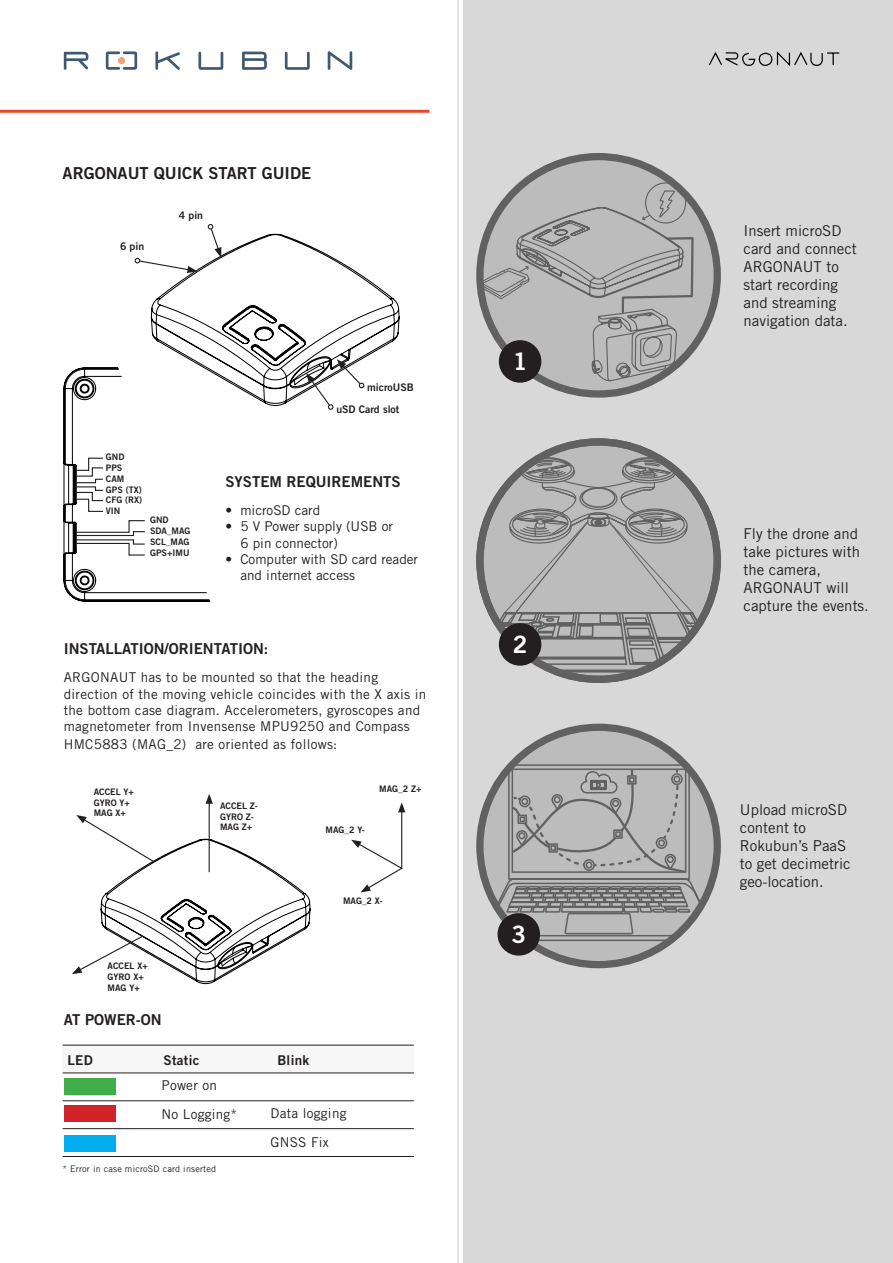
<style>
.page{position:relative;width:893px;height:1263px;background:#fff}
.page>*{position:absolute;margin:0;border:0;box-sizing:border-box;transform-origin:0 0}
.t1{font:24px "Trade Gothic LT Std Bd 2";color:#fff}
.t2{font:16.5px "Trade Gothic LT Std Bd 2";color:#231f20}
.t3{font:15px/18px "Trade Gothic LT Std";color:#231f20}
.t4{font:15px "Trade Gothic LT Std Bd 2";color:#231f20}
.t5{font:13.5px/16.2px "Trade Gothic LT Std";letter-spacing:.02em;color:#231f20}
.t6{font:13.5px/16.2px "Trade Gothic LT Std";color:#231f20}
.t7{font:13.5px "Trade Gothic LT Std Bd 2";letter-spacing:.02em;color:#231f20}
.t8{font:10.5px "Trade Gothic LT Std Bd 2";color:#231f20}
.t9{font:9px "Trade Gothic LT Std Bd 2";color:#231f20}
.t10{font:9px "Trade Gothic LT Std";letter-spacing:.02em;color:#231f20}
</style>
<div class="page">
<svg style="left:63px;top:368px;width:44px;height:233px"></svg>
<svg style="left:107px;top:367px;width:104px;height:235px"></svg>
<div style="left:463px;top:0;width:430px;height:1263px;background:#d8d8d8"></div>
<hr style="left:0;top:110px;width:429px;height:3px;background:#e64730">
<svg style="left:135px;top:224px;width:264px;height:187px"></svg>
<hr style="left:457px;top:0;width:2px;height:1263px;background:#d8d8d8">
<svg style="left:106px;top:51px;width:31px;height:19px"></svg>
<svg style="left:155px;top:51px;width:25px;height:19px"></svg>
<svg style="left:198px;top:52px;width:25px;height:18px"></svg>
<svg style="left:285px;top:52px;width:25px;height:18px"></svg>
<svg style="left:328px;top:51px;width:24px;height:19px"></svg>
<svg style="left:242px;top:52px;width:25px;height:18px"></svg>
<svg style="left:64px;top:52px;width:25px;height:18px"></svg>
<svg style="left:708px;top:51px;width:132px;height:15px"></svg>
<svg style="left:75px;top:519px;width:71px;height:37px"></svg>
<svg style="left:75px;top:457px;width:29px;height:55px"></svg>
<div style="left:476px;top:153px;width:245px;height:245px;background:#616161;border-radius:50%"></div>
<div style="left:484px;top:160px;width:230px;height:230px;background:#bdbcbc;border-radius:50%"></div>
<svg style="left:478px;top:182px;width:217px;height:209px"></svg>
<div style="left:499px;top:340px;width:42px;height:43px;background:#231f20;border-radius:50%"></div>
<svg style="left:476px;top:438px;width:245px;height:245px;fill:#bdbcbc"></svg>
<div style="left:499px;top:623px;width:42px;height:43px;background:#231f20;border-radius:50%"></div>
<div style="left:476px;top:724px;width:245px;height:244px;background:#616161;border-radius:50%"></div>
<div style="left:484px;top:731px;width:230px;height:230px;background:#bdbcbc;border-radius:50%"></div>
<svg style="left:495px;top:763px;width:209px;height:206px"></svg>
<svg style="left:510px;top:767px;width:177px;height:107px"></svg>
<div style="left:667px;top:856px;width:7px;height:7px;border:2px solid #616161;border-radius:50%"></div>
<div style="left:497px;top:913px;width:43px;height:43px;background:#231f20;border-radius:50%"></div>
<hr style="left:209px;top:801px;width:1px;height:71px;background:#231f20">
<svg style="left:206px;top:794px;width:7px;height:10px"></svg>
<svg style="left:72px;top:815px;width:238px;height:169px"></svg>
<hr style="left:401px;top:810px;width:1px;height:58px;background:#231f20">
<svg style="left:398px;top:802px;width:7px;height:10px"></svg>
<svg style="left:351px;top:840px;width:52px;height:52px"></svg>
<div style="left:63px;top:1045px;width:351px;height:28px;background:#f7f7f7"></div>
<hr style="left:63px;top:1045px;width:351px;height:1px;background:#231f20">
<hr style="left:63px;top:1073px;width:351px;height:1px;background:#231f20">
<hr style="left:63px;top:1100px;width:351px;height:1px;background:#231f20">
<hr style="left:63px;top:1128px;width:351px;height:1px;background:#231f20">
<hr style="left:63px;top:1156px;width:351px;height:1px;background:#231f20">
<div style="left:64px;top:1078px;width:52px;height:16px;background:#40ae49"></div>
<div style="left:64px;top:1105px;width:52px;height:17px;background:#d1232a"></div>
<div style="left:64px;top:1135px;width:52px;height:16px;background:#00aeef"></div>
<p class="t2" style="left:63px;top:163px;width:250px">ARGONAUT QUICK START GUIDE</p>
<p class="t8" style="left:120px;top:240px;width:26px">6 pin</p>
<p class="t8" style="left:179px;top:209px;width:26px">4 pin</p>
<p class="t9" style="left:106px;top:451px;width:20px">GND</p>
<p class="t9" style="left:106px;top:462px;width:18px">PPS</p>
<p class="t9" style="left:106px;top:473px;width:20px">CAM</p>
<p class="t9" style="left:106px;top:484px;width:37px">GPS (TX)</p>
<p class="t9" style="left:106px;top:495px;width:38px">CFG (RX)</p>
<p class="t9" style="left:106px;top:505px;width:16px">VIN</p>
<p class="t9" style="left:150px;top:515px;width:20px">GND</p>
<p class="t9" style="left:150px;top:525px;width:42px">SDA_MAG</p>
<p class="t9" style="left:150px;top:536px;width:41px">SCL_MAG</p>
<p class="t9" style="left:150px;top:547px;width:41px">GPS+IMU</p>
<p class="t8" style="left:367px;top:381px;width:48px">microUSB</p>
<p class="t8" style="left:336px;top:403px;width:64px">uSD Card slot</p>
<p class="t4" style="left:225px;top:472px;width:177px">SYSTEM REQUIREMENTS</p>
<p class="t6" style="left:225px;top:502px;width:96px">• microSD card</p>
<p class="t6" style="left:240px;top:518px;width:154px;text-indent:-15px">• 5 V Power supply (USB or<br>6 pin connector)</p>
<p class="t6" style="left:240px;top:551px;width:179px;text-indent:-15px">• Computer with SD card reader and internet access</p>
<p class="t4" style="left:64px;top:639px;width:206px">INSTALLATION/ORIENTATION:</p>
<p class="t5" style="left:64px;top:669px;width:364px">ARGONAUT has to be mounted so that the heading direction of the moving vehicle coincides with the X axis in the bottom case diagram. Accelerometers, gyroscopes and magnetometer from Invensense MPU9250 and Compass</p>
<p class="t5" style="left:64px;top:736px;width:275px">HMC5883 (MAG_2) are oriented as follows:</p>
<p class="t9" style="left:94px;top:786px;width:42px">ACCEL Y+</p>
<p class="t9" style="left:94px;top:797px;width:38px">GYRO Y+</p>
<p class="t9" style="left:94px;top:808px;width:34px">MAG X+</p>
<p class="t9" style="left:220px;top:800px;width:39px">ACCEL Z-</p>
<p class="t9" style="left:220px;top:811px;width:35px">GYRO Z-</p>
<p class="t9" style="left:220px;top:822px;width:34px">MAG Z+</p>
<p class="t9" style="left:326px;top:824px;width:41px">MAG_2 Y-</p>
<p class="t9" style="left:379px;top:783px;width:44px">MAG_2 Z+</p>
<p class="t9" style="left:108px;top:960px;width:42px">ACCEL X+</p>
<p class="t9" style="left:108px;top:971px;width:38px">GYRO X+</p>
<p class="t9" style="left:108px;top:982px;width:34px">MAG Y+</p>
<p class="t4" style="left:64px;top:1010px;width:99px">AT POWER-ON</p>
<p class="t7" style="left:67px;top:1052px;width:27px">LED</p>
<p class="t7" style="left:164px;top:1052px;width:37px">Static</p>
<p class="t7" style="left:277px;top:1052px;width:33px">Blink</p>
<p class="t9" style="left:343px;top:895px;width:41px">MAG_2 X-</p>
<p class="t5" style="left:161px;top:1077px;width:57px">Power on</p>
<p class="t5" style="left:161px;top:1105px;width:77px">No Logging*</p>
<p class="t5" style="left:270px;top:1105px;width:78px">Data logging</p>
<p class="t5" style="left:270px;top:1134px;width:60px">GNSS Fix</p>
<p class="t10" style="left:63px;top:1164px;width:155px">* Error in case microSD card inserted</p>
<p class="t1" style="left:513px;top:347px;width:16px">1</p>
<p class="t1" style="left:513px;top:630px;width:16px">2</p>
<p class="t1" style="left:511px;top:919px;width:16px">3</p>
<p class="t3" style="left:743px;top:221px;width:115px">Insert microSD card and connect<br>ARGONAUT to start recording</p>
<p class="t3" style="left:743px;top:293px;width:94px">and streaming</p>
<p class="t3" style="left:743px;top:311px;width:106px">navigation data.</p>
<p class="t3" style="left:743px;top:524px;width:118px">Fly the drone and take pictures with the camera,</p>
<p class="t3" style="left:743px;top:578px;width:127px">ARGONAUT will capture the events.</p>
<p class="t3" style="left:740px;top:801px;width:109px">Upload microSD content to</p>
<p class="t3" style="left:740px;top:837px;width:112px">Rokubun’s PaaS to get decimetric geo-location.</p>
</div>
